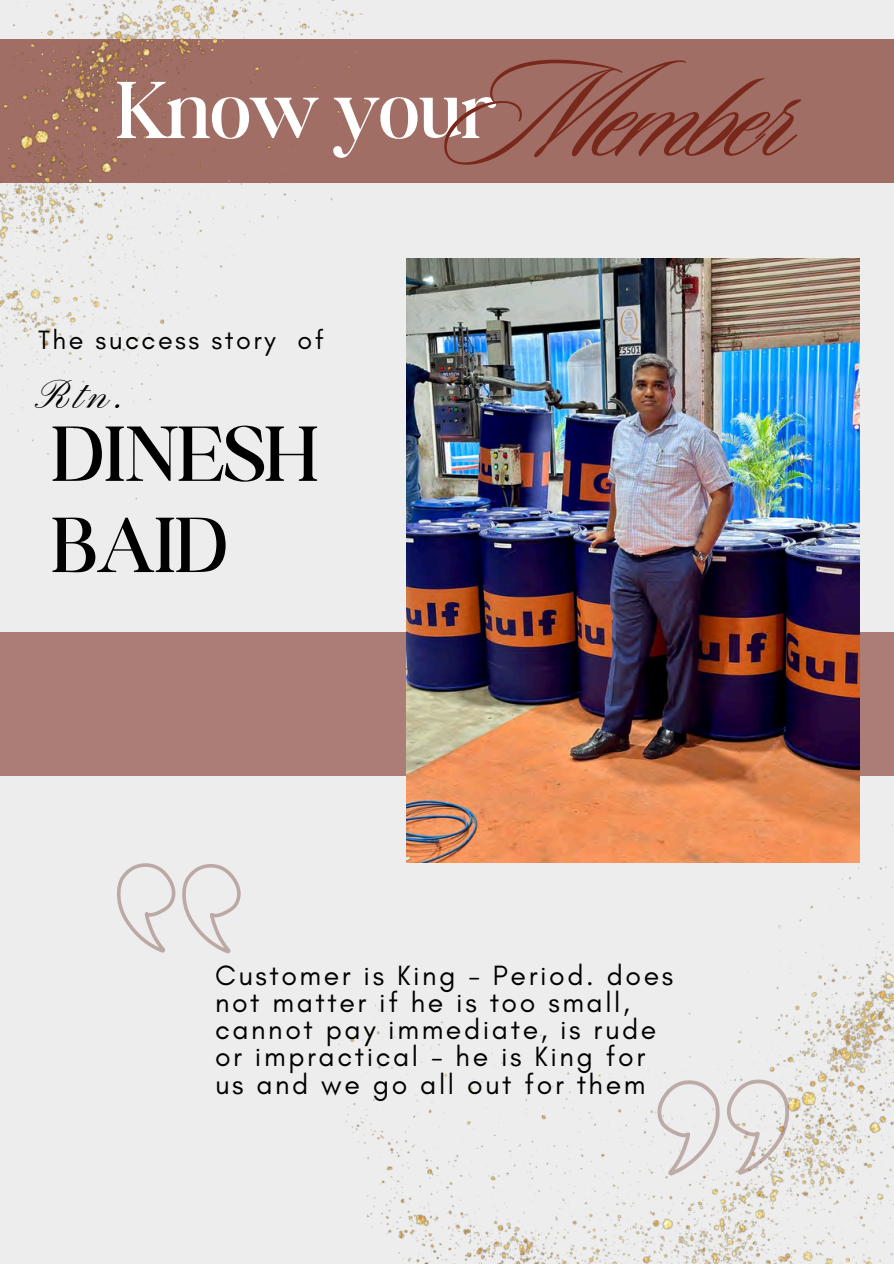
<style>
.page{position:relative;width:894px;height:1264px;background:#fff}
.page>*{position:absolute;margin:0;border:0;box-sizing:border-box;transform-origin:0 0}
.t1{font:144px "Sloop Script Pro";letter-spacing:-.03em;color:#79291c}
.t2{font:300 86.55px "Boston Angel";color:#fff}
.t3{font:300 83.85px/91.2px "Boston Angel";color:#000}
.t4{font:41.25px "Pinyon Script";color:#000}
.t5{font:28.35px/27px "Glacial Indifference";letter-spacing:.09em;color:#000}
.t6{font:27px "Glacial Indifference";letter-spacing:.09em;color:#000}
</style>
<div class="page">
<div style="left:0;top:0;width:893px;height:1263px;background:#ededed"></div>
<div style="left:0;top:40px;width:893px;height:143px;background:#a16e65"></div>
<div style="left:0;top:631px;width:893px;height:144px;background:#ab7d76"></div>
<svg style="left:117px;top:863px;width:124px;height:90px"></svg>
<img style="left:0;top:0;width:445px;height:500px">
<img style="left:290px;top:713px;width:603px;height:550px">
<img style="left:406px;top:259px;width:453px;height:603px">
<p class="t1" style="left:443px;top:39px;width:351px">Member</p>
<h3 class="t2" style="left:116px;top:58px;width:381px">Know your</h3>
<p class="t6" style="left:38px;top:323px;width:287px">The success story of</p>
<p class="t4" style="left:41px;top:372px;width:89px">Rtn.</p>
<h1 class="t3" style="left:52px;top:408px;width:268px">DINESH<br>BAID</h1>
<p class="t5" style="left:215px;top:962px;width:459px">Customer is King - Period. does not matter if he is too small, cannot pay immediate, is rude or impractical - he is King for us and we go all out for them</p>
</div>
